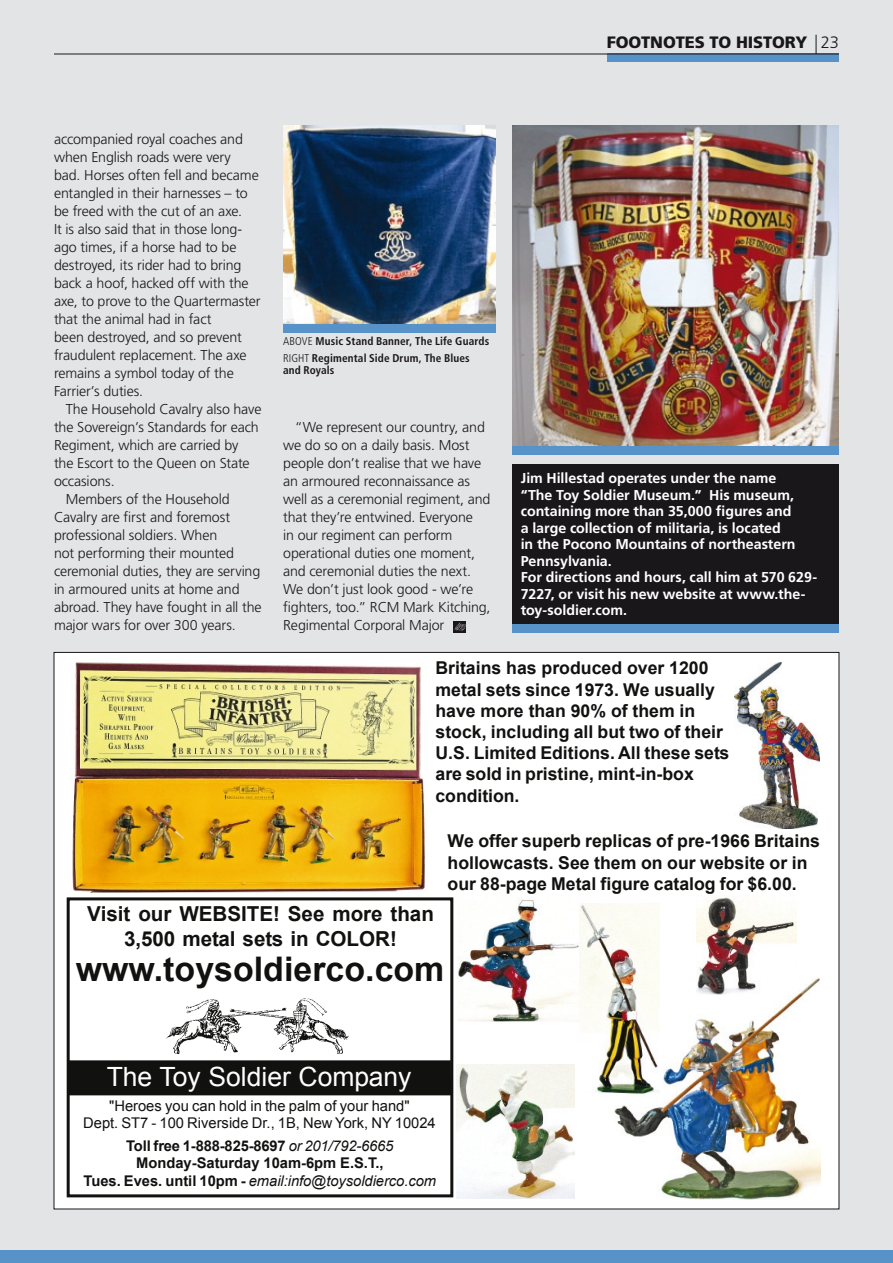
<style>
.page{position:relative;width:893px;height:1263px;background:#e3e4e5}
.page>*{position:absolute;margin:0;border:0;box-sizing:border-box;transform-origin:0 0}
.t1{font:700 33.9px "Arial";color:#111210}
.t2{font:26.55px "Arial";color:#fff}
.t3{font:700 20.55px/24.8px "Arial";color:#111210;text-align:center}
.t4{font:700 17.7px/21.1px "Arial";color:#111210}
.t5{font:900 16.5px "Frutiger";letter-spacing:-.01em;color:#1a171b}
.t6{font:700 14.7px/17.7px "Arial";color:#111210;text-align:center}
.t7{font:14.7px/17px "Arial";color:#111210;text-align:center}
.t8{font:300 14.25px/18px "Frutiger";letter-spacing:-.01em;color:#1a171b}
.t9{font:700 14.25px/16.5px "Frutiger";letter-spacing:-.005em;color:#fff}
.t10{font:700 condensed 11.25px/16.2px "Frutiger";letter-spacing:.01em;color:#1a171b}
.s1{font-weight:300}
.s2{font-weight:400;font-style:italic}
</style>
<div class="page">
<div style="left:607px;top:54px;width:232px;height:8px;background:#5793c9"></div>
<hr style="left:54px;top:54px;width:785px;height:1px;background:#1a171b">
<svg style="left:816px;top:35px;width:1px;height:19px"></svg>
<div style="left:54px;top:652px;width:785px;height:557px;background:#fff"></div>
<div style="left:67px;top:897px;width:386px;height:300px;border:3px solid #111210"></div>
<img style="left:167px;top:999px;width:182px;height:55px">
<div style="left:68px;top:1078px;width:383px;height:17px;background:#111210"></div>
<div style="left:68px;top:1060px;width:383px;height:18px;background:#111210"></div>
<img style="left:457px;top:1064px;width:117px;height:134px">
<img style="left:458px;top:900px;width:121px;height:121px">
<img style="left:734px;top:662px;width:86px;height:167px">
<img style="left:72px;top:662px;width:353px;height:231px">
<img style="left:615px;top:978px;width:206px;height:221px">
<img style="left:696px;top:897px;width:101px;height:97px">
<img style="left:579px;top:904px;width:81px;height:192px">
<div style="left:0;top:1250px;width:893px;height:13px;background:#5793c9"></div>
<div style="left:512px;top:464px;width:327px;height:168px;background:#1a171b"></div>
<div style="left:512px;top:624px;width:327px;height:8px;background:#5793c9"></div>
<img style="left:283px;top:125px;width:212px;height:199px">
<img style="left:512px;top:125px;width:327px;height:321px">
<div style="left:454px;top:621px;width:12px;height:11px;background:#1a171b"></div>
<svg style="left:454px;top:622px;width:11px;height:9px"></svg>
<div style="left:283px;top:324px;width:212px;height:9px;background:#5793c9"></div>
<div style="left:512px;top:446px;width:327px;height:9px;background:#5793c9"></div>
<p class="t5" style="left:607px;top:32px;width:234px">FOOTNOTES TO HISTORY <span class="s1">23</span></p>
<p class="t8" style="left:54px;top:130px;width:208px">accompanied royal coaches and when English roads were very bad. Horses often fell and became entangled in their harnesses – to be freed with the cut of an axe.<br>It is also said that in those long&shy;ago times, if a horse had to be destroyed, its rider had to bring back a hoof, hacked off with the axe, to prove to the Quartermaster that the animal had in fact<br>been destroyed, and so prevent fraudulent replacement. The axe remains a symbol today of the<br>Farrier’s duties.</p>
<p class="t8" style="left:66px;top:400px;width:197px">The Household Cavalry also have</p>
<p class="t8" style="left:54px;top:418px;width:206px">the Sovereign’s Standards for each</p>
<p class="t8" style="left:54px;top:436px;width:186px">Regiment, which are carried by</p>
<p class="t8" style="left:54px;top:454px;width:197px">the Escort to the Queen on State</p>
<p class="t8" style="left:54px;top:472px;width:62px">occasions.</p>
<p class="t8" style="left:66px;top:490px;width:166px">Members of the Household</p>
<p class="t8" style="left:54px;top:508px;width:178px">Cavalry are first and foremost</p>
<p class="t8" style="left:54px;top:526px;width:165px">professional soldiers. When</p>
<p class="t8" style="left:54px;top:544px;width:182px">not performing their mounted</p>
<p class="t8" style="left:54px;top:562px;width:208px">ceremonial duties, they are serving</p>
<p class="t8" style="left:54px;top:580px;width:187px">in armoured units at home and</p>
<p class="t8" style="left:54px;top:598px;width:209px">abroad. They have fought in all the</p>
<p class="t8" style="left:54px;top:616px;width:183px">major wars for over 300 years.</p>
<p class="t10" style="left:283px;top:333px;width:208px"><span class="s1">ABOVE</span> Music Stand Banner, The Life Guards<br><span class="s1">RIGHT</span> Regimental Side Drum, The Blues</p>
<p class="t10" style="left:283px;top:362px;width:53px">and Royals</p>
<p class="t8" style="left:283px;top:418px;width:209px;text-indent:12px">“We represent our country, and we do so on a daily basis. Most people don’t realise that we have an armoured reconnaissance as well as a ceremonial regiment, and that they’re entwined. Everyone<br>in our regiment can perform operational duties one moment, and ceremonial duties the next.<br>We don’t just look good - we’re fighters, too.” RCM Mark Kitching,<br>Regimental Corporal Major</p>
<p class="t9" style="left:521px;top:470px;width:298px">Jim Hillestad operates under the name<br>“The Toy Soldier Museum.” His museum, containing more than 35,000 figures and<br>a large collection of militaria, is located<br>in the Pocono Mountains of northeastern Pennsylvania.<br>For directions and hours, call him at 570 629- 7227, or visit his new website at www.the&shy;toy-soldier.com.</p>
<p class="t4" style="left:435px;top:658px;width:295px">Britains has produced over 1200 metal sets since 1973. We usually have more than 90% of them in stock, including all but two of their<br>U.S. Limited Editions. All these sets are sold in pristine, mint-in-box condition.</p>
<p class="t4" style="left:448px;top:831px;width:374px">We offer superb replicas of pre-1966 Britains hollowcasts. See them on our website or in our 88-page Metal figure catalog for $6.00.</p>
<h3 class="t3" style="left:87px;top:902px;width:348px">Visit our WEBSITE! See more than<br>3,500 metal sets in COLOR!</h3>
<h1 class="t1" style="left:76px;top:946px;width:370px">www.toysoldierco.com</h1>
<h2 class="t2" style="left:107px;top:1059px;width:306px">The Toy Soldier Company</h2>
<p class="t7" style="left:83px;top:1098px;width:354px">"Heroes you can hold in the palm of your hand"<br>Dept. ST7 - 100 Riverside Dr., 1B, New York, NY 10024</p>
<p class="t6" style="left:84px;top:1137px;width:354px">Toll free 1-888-825-8697 <span class="s2">or 201/792-6665<br></span>Monday-Saturday 10am-6pm E.S.T.,<br>Tues. Eves. until 10pm - <span class="s2">email:info@toysoldierco.com</span></p>
</div>
